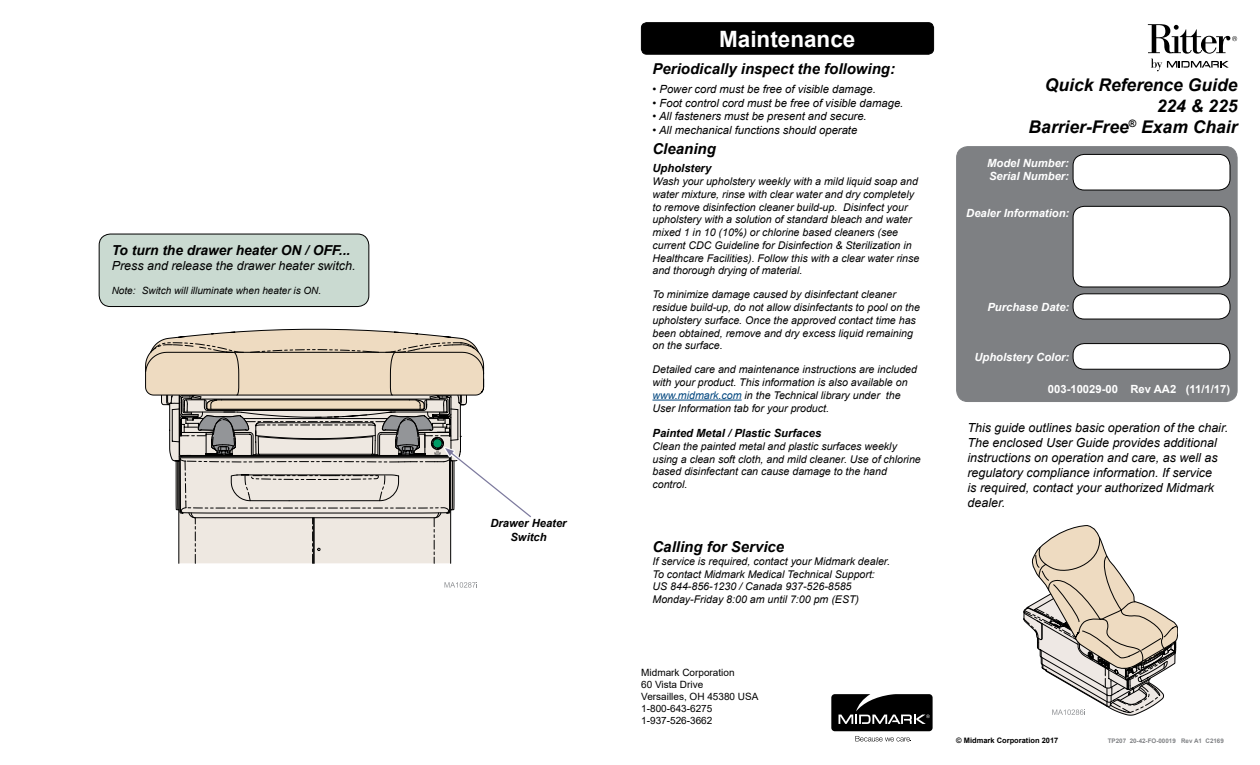
<style>
.page{position:relative;width:1260px;height:765px;background:#fff}
.page>*{position:absolute;margin:0;border:0;box-sizing:border-box;transform-origin:0 0}
.t1{font:700 22.5px "Arial";color:#fff}
.t2{font:italic 700 17.5px/21px "Arial";color:#000;text-align:right}
.t3{font:italic 700 15px "Arial";color:#000}
.t4{font:italic 700 13.75px "Arial";color:#000}
.t5{font:italic 12.5px/15px "Arial";color:#000}
.t6{font:italic 11.25px "Arial";color:#000}
.t7{font:italic 700 11.25px/13.5px "Arial";color:#fff}
.t8{font:italic 700 11.25px/13.5px "Arial";color:#000;text-align:center}
.t9{font:700 11.25px "Arial";color:#fff}
.t10{font:italic 10.62px/12.8px "Arial";color:#000}
.t11{font:10px/12px "Arial";color:#000}
.t12{font:italic 10px "Arial";color:#000}
.t13{font:700 7.5px "Arial";color:#000}
.t14{font:700 6.25px "Arial";color:#808285}
.s1{color:#00467f}
</style>
<div class="page">
<hr style="left:652px;top:400px;width:90px;height:1px;background:#00467f">
<div style="left:957px;top:147px;width:280px;height:255px;background:#7e8083;border-radius:11px"></div>
<div style="left:956px;top:146px;width:281px;height:256px;border:1px solid #7e8083;border-radius:11px"></div>
<svg style="left:1148px;top:24px;width:89px;height:47px"></svg>
<svg style="left:831px;top:694px;width:102px;height:48px"></svg>
<div style="left:641px;top:23px;width:293px;height:31px;background:#000;border-radius:5px"></div>
<div style="left:641px;top:22px;width:293px;height:32px;border:1px solid #000;border-radius:5px"></div>
<div style="left:1073px;top:154px;width:157px;height:36px;background:#fff;border-radius:11px"></div>
<div style="left:1073px;top:154px;width:157px;height:36px;border:1px solid #000;border-radius:11px"></div>
<div style="left:1073px;top:206px;width:157px;height:81px;background:#fff;border-radius:11px"></div>
<div style="left:1073px;top:206px;width:157px;height:81px;border:1px solid #000;border-radius:11px"></div>
<div style="left:1073px;top:294px;width:157px;height:25px;background:#fff;border-radius:11px"></div>
<div style="left:1073px;top:294px;width:157px;height:25px;border:1px solid #000;border-radius:11px"></div>
<div style="left:1073px;top:344px;width:157px;height:25px;background:#fff;border-radius:11px"></div>
<div style="left:1073px;top:343px;width:157px;height:26px;border:1px solid #000;border-radius:11px"></div>
<svg style="left:1024px;top:525px;width:154px;height:191px"></svg>
<svg style="left:444px;top:582px;width:33px;height:6px"></svg>
<svg style="left:145px;top:328px;width:386px;height:236px"></svg>
<div style="left:99px;top:234px;width:270px;height:73px;background:#cadad1;border-radius:11px"></div>
<div style="left:99px;top:234px;width:270px;height:73px;border:1px solid #000;border-radius:11px"></div>
<p class="t4" style="left:112px;top:241px;width:240px">To turn the drawer heater ON / OFF...</p>
<p class="t5" style="left:112px;top:259px;width:245px">Press and release the drawer heater switch.</p>
<p class="t12" style="left:112px;top:284px;width:211px">Note: Switch will illuminate when heater is ON.</p>
<p class="t8" style="left:490px;top:517px;width:78px">Drawer Heater<br>Switch</p>
<h1 class="t1" style="left:719px;top:23px;width:138px">Maintenance</h1>
<h3 class="t3" style="left:652px;top:59px;width:244px">Periodically inspect the following:</h3>
<p class="t6" style="left:652px;top:82px;width:225px">• Power cord must be free of visible damage.</p>
<p class="t6" style="left:652px;top:96px;width:252px">• Foot control cord must be free of visible damage.</p>
<p class="t6" style="left:652px;top:109px;width:216px">• All fasteners must be present and secure.</p>
<p class="t6" style="left:652px;top:123px;width:206px">• All mechanical functions should operate</p>
<h3 class="t3" style="left:652px;top:138px;width:65px">Cleaning</h3>
<p class="t8" style="left:652px;top:162px;width:60px">Upholstery</p>
<p class="t10" style="left:652px;top:175px;width:268px">Wash your upholstery weekly with a mild liquid soap and water mixture, rinse with clear water and dry completely to remove disinfection cleaner build-up. Disinfect your upholstery with a solution of standard bleach and water mixed 1 in 10 (10%) or chlorine based cleaners (see current CDC Guideline for Disinfection &amp; Sterilization in Healthcare Facilities). Follow this with a clear water rinse and thorough drying of material.</p>
<p class="t10" style="left:652px;top:288px;width:269px">To minimize damage caused by disinfectant cleaner residue build-up, do not allow disinfectants to pool on the upholstery surface. Once the approved contact time has been obtained, remove and dry excess liquid remaining on the surface.</p>
<p class="t10" style="left:652px;top:363px;width:266px">Detailed care and maintenance instructions are included with your product. This information is also available on <span class="s1">www.midmark.com</span> in the Technical library under the User Information tab for your product.</p>
<p class="t8" style="left:652px;top:427px;width:170px">Painted Metal / Plastic Surfaces</p>
<p class="t10" style="left:652px;top:440px;width:270px">Clean the painted metal and plastic surfaces weekly using a clean soft cloth, and mild cleaner. Use of chlorine based disinfectant can cause damage to the hand control.</p>
<h3 class="t3" style="left:652px;top:537px;width:133px">Calling for Service</h3>
<p class="t10" style="left:652px;top:555px;width:239px">If service is required, contact your Midmark dealer.<br>To contact Midmark Medical Technical Support:<br>US 844-856-1230 / Canada 937-526-8585<br>Monday-Friday 8:00 am until 7:00 pm (EST)</p>
<p class="t11" style="left:641px;top:666px;width:119px">Midmark Corporation<br>60 Vista Drive<br>Versailles, OH 45380 USA<br>1-800-643-6275<br>1-937-526-3662</p>
<h2 class="t2" style="left:1029px;top:75px;width:210px">Quick Reference Guide<br>224 &amp; 225<br>Barrier-Free<sup>®</sup> Exam Chair</h2>
<p class="t7" style="left:987px;top:157px;width:83px">Model Number:<br>Serial Number:</p>
<p class="t7" style="left:966px;top:207px;width:105px">Dealer Information:</p>
<p class="t7" style="left:987px;top:301px;width:83px">Purchase Date:</p>
<p class="t7" style="left:974px;top:350px;width:97px">Upholstery Color:</p>
<p class="t9" style="left:1048px;top:381px;width:184px">003-10029-00 Rev AA2 (11/1/17)</p>
<p class="t5" style="left:968px;top:420px;width:262px">This guide outlines basic operation of the chair.<br>The enclosed User Guide provides additional instructions on operation and care, as well as regulatory compliance information. If service<br>is required, contact your authorized Midmark dealer.</p>
<p class="t13" style="left:956px;top:735px;width:104px">© Midmark Corporation 2017</p>
<p class="t14" style="left:1108px;top:737px;width:118px">TP207 20-42-FO-00019 Rev A1 C2169</p>
</div>
